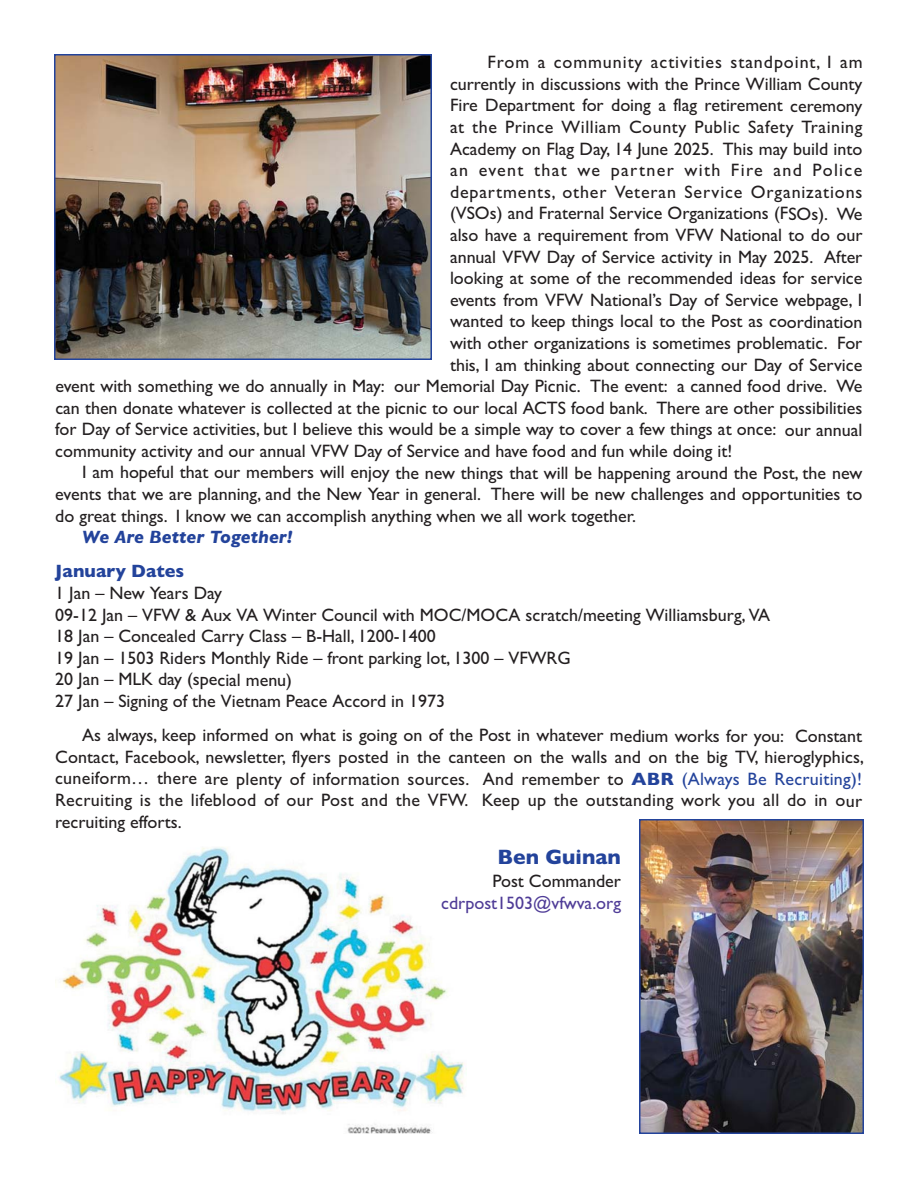
<style>
.page{position:relative;width:918px;height:1188px;background:#fff}
.page>*{position:absolute;margin:0;border:0;box-sizing:border-box;transform-origin:0 0}
.t1{font:700 21px "Gill Sans";color:#23439b}
.t2{font:18px/21.6px "Gill Sans";color:#231f20}
.t3{font:18px "Gill Sans";letter-spacing:.03em;color:#231f20}
.t4{font:18px "Gill Sans";letter-spacing:.045em;color:#231f20}
.t5{font:18px "Gill Sans";letter-spacing:.05em;color:#231f20}
.t6{font:18px "Gill Sans";letter-spacing:.075em;color:#231f20}
.t7{font:18px/21.6px "Gill Sans";color:#4f3c97;text-align:right}
.t8{font:italic 700 18px "Gill Sans";color:#23439b}
.s1{font-weight:700;color:#23439b}
.s2{color:#23439b}
.s3{color:#231f20}
</style>
<div class="page">
<img style="left:59px;top:847px;width:405px;height:287px">
<img style="left:642px;top:822px;width:219px;height:309px">
<div style="left:639px;top:819px;width:225px;height:315px;border:2px solid #23439b"></div>
<img style="left:57px;top:57px;width:372px;height:300px">
<div style="left:54px;top:54px;width:378px;height:306px;border:2px solid #23439b"></div>
<p class="t5" style="left:488px;top:56px;width:377px">From a community activities standpoint, I am</p>
<p class="t2" style="left:450px;top:75px;width:414px">currently in discussions with the Prince William County</p>
<p class="t2" style="left:450px;top:97px;width:414px">Fire Department for doing a flag retirement ceremony</p>
<p class="t3" style="left:450px;top:121px;width:414px">at the Prince William County Public Safety Training</p>
<p class="t2" style="left:450px;top:140px;width:414px">Academy on Flag Day, 14 June 2025. This may build into</p>
<p class="t6" style="left:450px;top:164px;width:414px">an event that we partner with Fire and Police</p>
<p class="t4" style="left:450px;top:186px;width:414px">departments, other Veteran Service Organizations</p>
<p class="t2" style="left:450px;top:205px;width:414px">(VSOs) and Fraternal Service Organizations (FSOs). We</p>
<p class="t2" style="left:450px;top:226px;width:414px">also have a requirement from VFW National to do our</p>
<p class="t2" style="left:450px;top:248px;width:414px">annual VFW Day of Service activity in May 2025. After</p>
<p class="t2" style="left:450px;top:269px;width:414px">looking at some of the recommended ideas for service</p>
<p class="t2" style="left:450px;top:291px;width:414px">events from VFW National’s Day of Service webpage, I</p>
<p class="t2" style="left:450px;top:313px;width:414px">wanted to keep things local to the Post as coordination</p>
<p class="t2" style="left:450px;top:334px;width:414px">with other organizations is sometimes problematic. For</p>
<p class="t2" style="left:450px;top:356px;width:414px">this, I am thinking about connecting our Day of Service</p>
<p class="t2" style="left:55px;top:377px;width:809px">event with something we do annually in May: our Memorial Day Picnic. The event: a canned food drive. We</p>
<p class="t2" style="left:55px;top:399px;width:809px">can then donate whatever is collected at the picnic to our local ACTS food bank. There are other possibilities</p>
<p class="t2" style="left:55px;top:420px;width:809px">for Day of Service activities, but I believe this would be a simple way to cover a few things at once: our annual</p>
<p class="t2" style="left:55px;top:442px;width:679px">community activity and our annual VFW Day of Service and have food and fun while doing it!</p>
<p class="t2" style="left:82px;top:464px;width:782px">I am hopeful that our members will enjoy the new things that will be happening around the Post, the new</p>
<p class="t2" style="left:55px;top:485px;width:809px">events that we are planning, and the New Year in general. There will be new challenges and opportunities to</p>
<p class="t2" style="left:55px;top:507px;width:582px">do great things. I know we can accomplish anything when we all work together.</p>
<p class="t8" style="left:82px;top:531px;width:212px">We Are Better Together!</p>
<p class="t2" style="left:55px;top:562px;width:717px"><span class="s1">January Dates<br></span>1 Jan – New Years Day<br>09-12 Jan – VFW &amp; Aux VA Winter Council with MOC/MOCA scratch/meeting Williamsburg, VA 18 Jan – Concealed Carry Class – B-Hall, 1200-1400<br>19 Jan – 1503 Riders Monthly Ride – front parking lot, 1300 – VFWRG<br>20 Jan – MLK day (special menu)<br>27 Jan – Signing of the Vietnam Peace Accord in 1973</p>
<p class="t2" style="left:55px;top:727px;width:810px;text-align:justify;text-indent:27px">As always, keep informed on what is going on of the Post in whatever medium works for you: Constant Contact, Facebook, newsletter, flyers posted in the canteen on the walls and on the big TV, hieroglyphics, cuneiform… there are plenty of information sources. And remember to <span class="s1">ABR</span> <span class="s2">(Always Be Recruiting)!<br></span>Recruiting is the lifeblood of our Post and the VFW. Keep up the outstanding work you all do in our recruiting efforts.</p>
<p class="t1" style="left:498px;top:850px;width:125px">Ben Guinan</p>
<p class="t7" style="left:441px;top:872px;width:181px"><span class="s3">Post Commander </span>cdrpost1503@vfwva.org</p>
</div>
